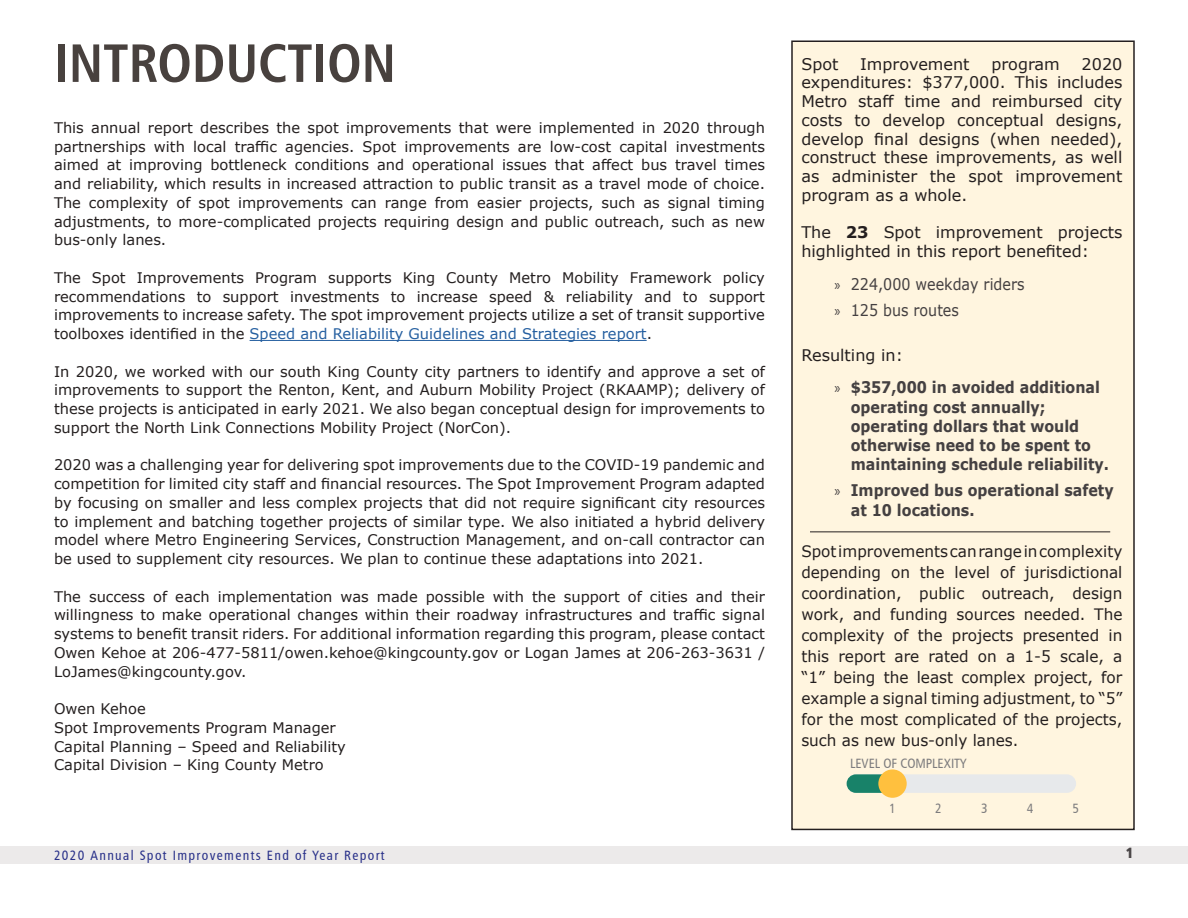
<style>
.page{position:relative;width:1188px;height:918px;background:#fff}
.page>*{position:absolute;margin:0;border:0;box-sizing:border-box;transform-origin:0 0}
.t1{font:54px "Humanist 777 BT Bold Condensed B";color:#48413e}
.t2{font:16.05px/18.8px "Verdana";color:#241f1f;text-align:justify}
.t3{font:700 16.05px/19.2px "Verdana";color:#444041;scale:.89 1}
.t4{font:16.05px/26px "Verdana";color:#444041;scale:.89 1}
.t5{font:15.75px/21px "Verdana";color:#241f1f;text-align:justify}
.t6{font:15px "Humanist 777 BT Extra Black Cond B";color:#4a4647}
.t7{font:14.7px/18.8px "Verdana";color:#241f1f;text-align:justify}
.t8{font:13.5px "Humanist 777 BT Roman Condensed B";letter-spacing:.1em;color:#283089}
.t9{font:13.5px "Humanist 777 BT Roman Condensed B";color:#7d7c7e}
.s1{color:#255fa0}
.s2{font-weight:700}
.s3{font-family:"Myriad Pro"}
.s4{font-weight:400;color:#241f1f}
.s5{font-family:"Myriad Pro";font-weight:400}
</style>
<div class="page">
<div style="left:0;top:846px;width:1188px;height:18px;background:#eceaea"></div>
<div style="left:792px;top:41px;width:342px;height:788px;background:#fff5df"></div>
<div style="left:791px;top:40px;width:344px;height:790px;border:2px solid #241f1f"></div>
<hr style="left:250px;top:340px;width:397px;height:1px;background:#255fa0">
<div style="left:847px;top:774px;width:229px;height:19px;background:#e7e9eb;border-radius:9px"></div>
<div style="left:847px;top:774px;width:46px;height:19px;background:#188269;border-radius:9px"></div>
<div style="left:878px;top:769px;width:29px;height:29px;background:#ffc03e;border-radius:50%"></div>
<hr style="left:810px;top:532px;width:300px;height:1px;background:#241f1f">
<h1 class="t1" style="left:54px;top:29px;width:343px">INTRODUCTION</h1>
<p class="t7" style="left:54px;top:118px;width:713px">This annual report describes the spot improvements that were implemented in 2020 through partnerships with local traffic agencies. Spot improvements are low-cost capital investments aimed at improving bottleneck conditions and operational issues that affect bus travel times and reliability, which results in increased attraction to public transit as a travel mode of choice.<br>The complexity of spot improvements can range from easier projects, such as signal timing adjustments, to more-complicated projects requiring design and public outreach, such as new bus-only lanes.</p>
<p class="t7" style="left:54px;top:268px;width:713px">The Spot Improvements Program supports King County Metro Mobility Framework policy recommendations to support investments to increase speed &amp; reliability and to support improvements to increase safety. The spot improvement projects utilize a set of transit supportive toolboxes identified in the <span class="s1">Speed and Reliability Guidelines and Strategies report</span>.</p>
<p class="t7" style="left:54px;top:362px;width:713px">In 2020, we worked with our south King County city partners to identify and approve a set of improvements to support the Renton, Kent, and Auburn Mobility Project (RKAAMP); delivery of these projects is anticipated in early 2021. We also began conceptual design for improvements to support the North Link Connections Mobility Project (NorCon).</p>
<p class="t7" style="left:54px;top:456px;width:713px">2020 was a challenging year for delivering spot improvements due to the COVID-19 pandemic and competition for limited city staff and financial resources. The Spot Improvement Program adapted by focusing on smaller and less complex projects that did not require significant city resources to implement and batching together projects of similar type. We also initiated a hybrid delivery model where Metro Engineering Services, Construction Management, and on-call contractor can be used to supplement city resources. We plan to continue these adaptations into 2021.</p>
<p class="t7" style="left:54px;top:587px;width:713px">The success of each implementation was made possible with the support of cities and their willingness to make operational changes within their roadway infrastructures and traffic signal systems to benefit transit riders. For additional information regarding this program, please contact Owen Kehoe at 206-477-5811/owen.kehoe@kingcounty.gov or Logan James at 206-263-3631 / LoJames@kingcounty.gov.</p>
<p class="t7" style="left:54px;top:699px;width:293px;text-align:left">Owen Kehoe<br>Spot Improvements Program Manager<br>Capital Planning – Speed and Reliability<br>Capital Division – King County Metro</p>
<p class="t2" style="left:801px;top:54px;width:323px;text-indent:280px">2020 expenditures: $377,000. This includes Metro staff time and reimbursed city costs to develop conceptual designs, develop final designs (when needed), construct these improvements, as well as administer the spot improvement program as a whole.</p>
<p class="t2" style="left:801px;top:223px;width:323px">The <span class="s2">23</span> Spot improvement projects highlighted in this report benefited:</p>
<p class="t4" style="left:834px;top:271px;width:215px"><span class="s3">»</span> 224,000 weekday riders <span class="s3">»</span> 125 bus routes</p>
<p class="t3" style="left:834px;top:338px;width:300px;line-height:32.7px;text-indent:-33px"><span class="s4">Resulting in:<br></span><span class="s5">»</span> $357,000 in avoided additional</p>
<p class="t3" style="left:851px;top:397px;width:292px">operating cost annually; operating dollars that would otherwise need to be spent to maintaining schedule reliability.</p>
<p class="t3" style="left:851px;top:481px;width:297px;text-indent:-16px"><span class="s5">»</span> Improved bus operational safety at 10 locations.</p>
<p class="t5" style="left:801px;top:541px;width:323px">Spot improvements can range in complexity depending on the level of jurisdictional coordination, public outreach, design work, and funding sources needed. The complexity of the projects presented in this report are rated on a 1-5 scale, a “1” being the least complex project, for example a signal timing adjustment, to “5” for the most complicated of the projects, such as new bus-only lanes.</p>
<p class="t2" style="left:801px;top:54px;width:39px">Spot</p>
<p class="t2" style="left:860px;top:54px;width:111px">Improvement</p>
<p class="t2" style="left:991px;top:54px;width:70px">program</p>
<p class="t9" style="left:850px;top:755px;width:118px">LEVEL OF COMPLEXITY</p>
<p class="t9" style="left:889px;top:800px;width:8px">1</p>
<p class="t9" style="left:935px;top:800px;width:8px">2</p>
<p class="t9" style="left:981px;top:800px;width:8px">3</p>
<p class="t9" style="left:1027px;top:800px;width:8px">4</p>
<p class="t9" style="left:1072px;top:800px;width:8px">5</p>
<p class="t8" style="left:54px;top:847px;width:332px">2020 Annual Spot Improvements End of Year Report</p>
<p class="t6" style="left:1126px;top:843px;width:10px">1</p>
</div>
